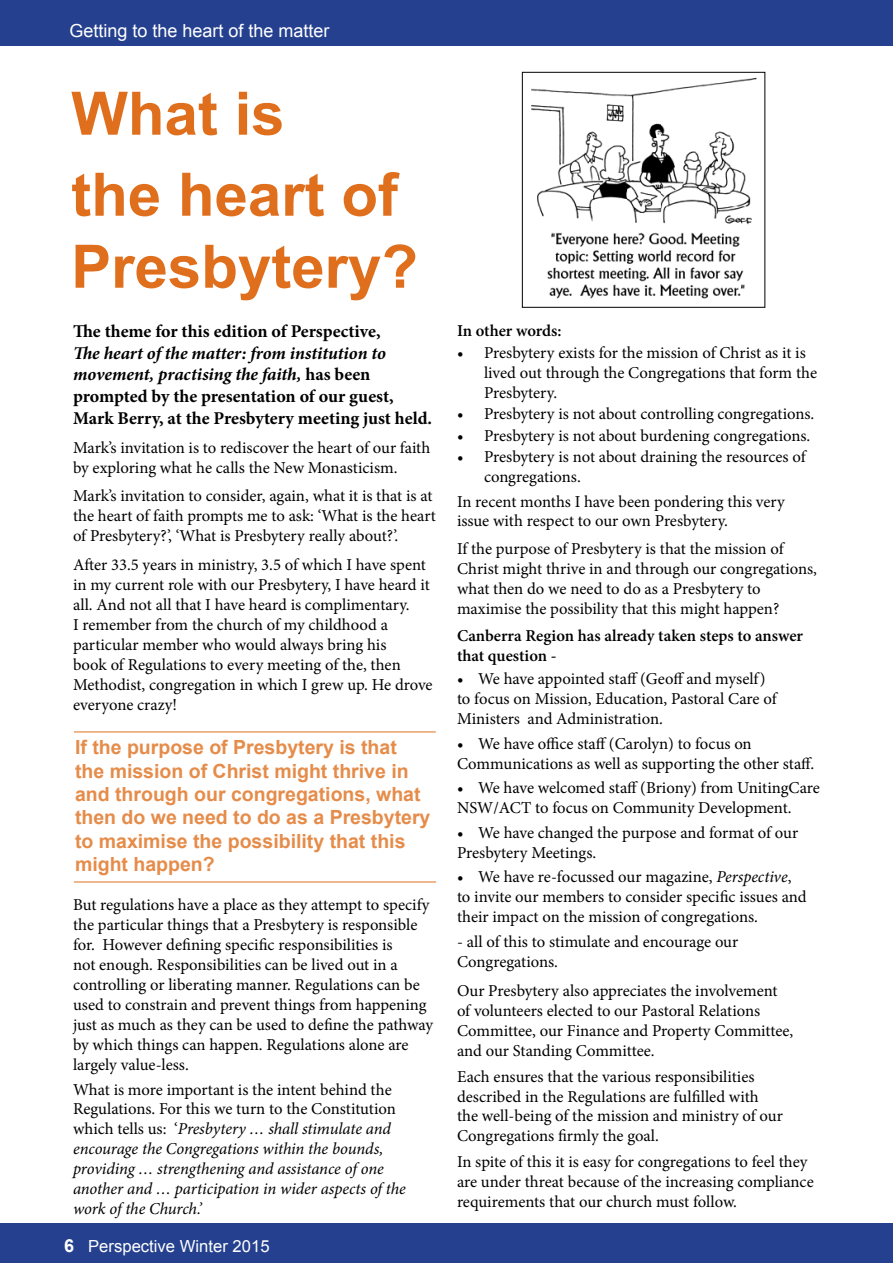
<style>
.page{position:relative;width:893px;height:1263px;background:#25408f}
.page>*{position:absolute;margin:0;border:0;box-sizing:border-box;transform-origin:0 0}
.t1{font:700 60px/81px "Arial";color:#df6f1d}
.t2{font:700 19.5px/23.4px "Arial";color:#e68c4a}
.t3{font:700 18px/21.6px "Minion Pro";letter-spacing:-.005em;color:#000}
.t4{font:18px "Arial";color:#fff}
.t5{font:16.65px/20px "Minion Pro";letter-spacing:-.005em;color:#000}
.t6{font:italic 16.65px/20px "Minion Pro";letter-spacing:-.01em;color:#000}
.t7{font:600 16.65px/20px "Minion Pro";color:#000}
.t8{font:16.65px "Arial";color:#fff}
.s1{font-style:italic}
.s2{font-style:normal}
.s3{font-weight:700;font-size:18px}
</style>
<div class="page">
<div style="left:0;top:46px;width:893px;height:1177px;background:#fff"></div>
<hr style="left:74px;top:882px;width:362px;height:1px;background:#df6f1d">
<hr style="left:74px;top:732px;width:362px;height:1px;background:#df6f1d">
<img style="left:524px;top:71px;width:240px;height:237px">
<div style="left:522px;top:72px;width:243px;height:235px;border:1px solid #000"></div>
<p class="t4" style="left:69px;top:19px;width:262px">Getting to the heart of the matter</p>
<h1 class="t1" style="left:71px;top:75px;width:328px">What is<br>the heart of</h1>
<h1 class="t1" style="left:71px;top:228px;width:348px">Presbytery?</h1>
<p class="t3" style="left:73px;top:320px;width:309px">The theme for this edition of Perspective,</p>
<p class="t3" style="left:73px;top:342px;width:361px"><span class="s1">The heart of the matter: from institution to movement, practising the faith,</span> has been prompted by the presentation of our guest, Mark Berry, at the Presbytery meeting just held.</p>
<p class="t5" style="left:73px;top:437px;width:359px">Mark’s invitation is to rediscover the heart of our faith by exploring what he calls the New Monasticism.</p>
<p class="t5" style="left:73px;top:486px;width:364px">Mark’s invitation to consider, again, what it is that is at the heart of faith prompts me to ask: ‘What is the heart of Presbytery?’, ‘What is Presbytery really about?’.</p>
<p class="t5" style="left:73px;top:555px;width:361px">After 33.5 years in ministry, 3.5 of which I have spent in my current role with our Presbytery, I have heard it all. And not all that I have heard is complimentary.<br>I remember from the church of my childhood a particular member who would always bring his<br>book of Regulations to every meeting of the, then Methodist, congregation in which I grew up. He drove everyone crazy!</p>
<p class="t2" style="left:75px;top:736px;width:357px">If the purpose of Presbytery is that the mission of Christ might thrive in and through our congregations, what then do we need to do as a Presbytery to maximise the possibility that this might happen?</p>
<p class="t5" style="left:73px;top:895px;width:362px">But regulations have a place as they attempt to specify the particular things that a Presbytery is responsible for. However defining specific responsibilities is<br>not enough. Responsibilities can be lived out in a controlling or liberating manner. Regulations can be used to constrain and prevent things from happening just as much as they can be used to define the pathway by which things can happen. Regulations alone are largely value-less.</p>
<p class="t6" style="left:73px;top:1079px;width:334px"><span class="s2">What is more important is the intent behind the Regulations. For this we turn to the Constitution which tells us: ‘</span>Presbytery … shall stimulate and encourage the Congregations within the bounds, providing … strengthening and assistance of one another and … participation in wider aspects of the work of the Church.’</p>
<p class="t8" style="left:64px;top:1235px;width:207px"><span class="s3">6</span> Perspective Winter 2015</p>
<p class="t7" style="left:457px;top:321px;width:106px">In other words:</p>
<p class="t5" style="left:484px;top:342px;width:335px;text-indent:-27px">• Presbytery exists for the mission of Christ as it is lived out through the Congregations that form the<br>Presbytery.</p>
<p class="t5" style="left:457px;top:404px;width:359px">• Presbytery is not about controlling congregations.</p>
<p class="t5" style="left:457px;top:425px;width:355px">• Presbytery is not about burdening congregations.</p>
<p class="t5" style="left:484px;top:447px;width:323px;text-indent:-27px">• Presbytery is not about draining the resources of congregations.</p>
<p class="t5" style="left:457px;top:491px;width:329px">In recent months I have been pondering this very issue with respect to our own Presbytery.</p>
<p class="t5" style="left:457px;top:539px;width:361px">If the purpose of Presbytery is that the mission of Christ might thrive in and through our congregations, what then do we need to do as a Presbytery to maximise the possibility that this might happen?</p>
<p class="t7" style="left:457px;top:626px;width:348px">Canberra Region has already taken steps to answer that question -</p>
<p class="t5" style="left:457px;top:669px;width:321px">• We have appointed staff (Geoff and myself) to focus on Mission, Education, Pastoral Care of<br>Ministers and Administration.</p>
<p class="t5" style="left:457px;top:733px;width:359px">• We have office staff (Carolyn) to focus on<br>Communications as well as supporting the other staff.</p>
<p class="t5" style="left:457px;top:778px;width:364px">• We have welcomed staff (Briony) from UnitingCare<br>NSW/ACT to focus on Community Development.</p>
<p class="t5" style="left:457px;top:822px;width:343px">• We have changed the purpose and format of our<br>Presbytery Meetings.</p>
<p class="t5" style="left:457px;top:867px;width:351px">• We have re-focussed our magazine, <span class="s1">Perspective</span>, to invite our members to consider specific issues and their impact on the mission of congregations.</p>
<p class="t5" style="left:457px;top:931px;width:283px">- all of this to stimulate and encourage our<br>Congregations.</p>
<p class="t5" style="left:457px;top:980px;width:338px">Our Presbytery also appreciates the involvement of volunteers elected to our Pastoral Relations Committee, our Finance and Property Committee, and our Standing Committee.</p>
<p class="t5" style="left:457px;top:1066px;width:327px">Each ensures that the various responsibilities described in the Regulations are fulfilled with the well-being of the mission and ministry of our Congregations firmly the goal.</p>
<p class="t5" style="left:457px;top:1152px;width:358px">In spite of this it is easy for congregations to feel they are under threat because of the increasing compliance requirements that our church must follow.</p>
</div>
